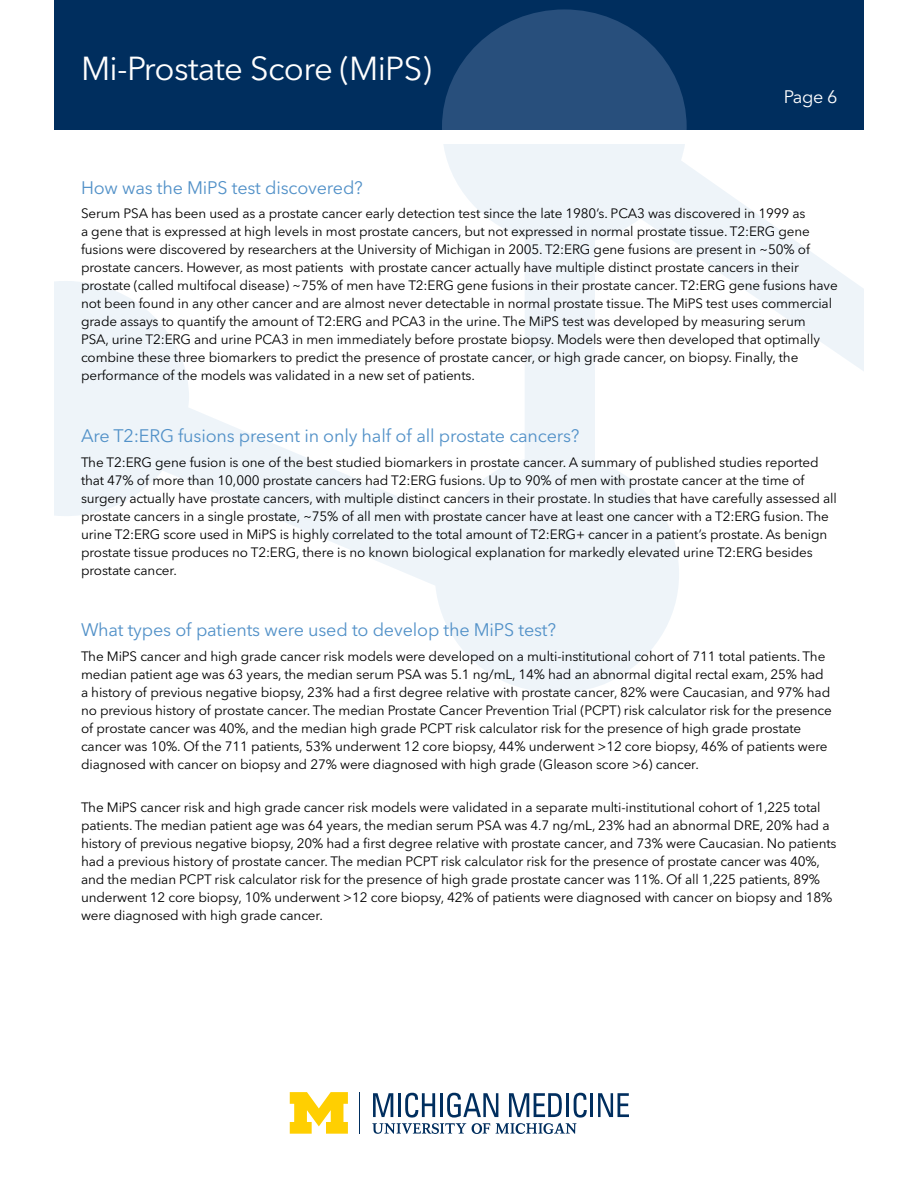
<style>
.page{position:relative;width:918px;height:1188px;background:#fff}
.page>*{position:absolute;margin:0;border:0;box-sizing:border-box;transform-origin:0 0}
.t1{font:33px "Avenir Next LT Pro";letter-spacing:-.02em;color:#fff}
.t2{font:18px "Avenir Next LT Pro";letter-spacing:-.01em;color:#5291c8}
.t3{font:18px "Avenir Next LT Pro";color:#fff}
.t4{font:13.5px/18px "Avenir Next LT Pro";letter-spacing:-.01em;color:#000}
</style>
<div class="page">
<div style="left:54px;top:0;width:810px;height:129px;background:#002e5e"></div>
<svg style="left:442px;top:9px;width:245px;height:120px;fill:#284f7c"></svg>
<svg style="left:54px;top:144px;width:810px;height:549px"></svg>
<hr style="left:360px;top:1092px;width:1px;height:42px;background:#002e5e">
<svg style="left:290px;top:1092px;width:58px;height:42px"></svg>
<hr style="left:590px;top:1093px;width:3px;height:24px;background:#002e5e">
<svg style="left:598px;top:1093px;width:31px;height:24px"></svg>
<svg style="left:372px;top:1093px;width:215px;height:41px"></svg>
<h1 class="t1" style="left:81px;top:49px;width:352px">Mi-Prostate Score (MiPS)</h1>
<h2 class="t3" style="left:784px;top:85px;width:55px">Page 6</h2>
<h2 class="t2" style="left:81px;top:177px;width:283px">How was the MiPS test discovered?</h2>
<p class="t4" style="left:81px;top:205px;width:758px">Serum PSA has been used as a prostate cancer early detection test since the late 1980’s. PCA3 was discovered in 1999 as<br>a gene that is expressed at high levels in most prostate cancers, but not expressed in normal prostate tissue. T2:ERG gene fusions were discovered by researchers at the University of Michigan in 2005. T2:ERG gene fusions are present in ~50% of prostate cancers. However, as most patients with prostate cancer actually have multiple distinct prostate cancers in their prostate (called multifocal disease) ~75% of men have T2:ERG gene fusions in their prostate cancer. T2:ERG gene fusions have not been found in any other cancer and are almost never detectable in normal prostate tissue. The MiPS test uses commercial grade assays to quantify the amount of T2:ERG and PCA3 in the urine. The MiPS test was developed by measuring serum<br>PSA, urine T2:ERG and urine PCA3 in men immediately before prostate biopsy. Models were then developed that optimally combine these three biomarkers to predict the presence of prostate cancer, or high grade cancer, on biopsy. Finally, the performance of the models was validated in a new set of patients.</p>
<h2 class="t2" style="left:81px;top:425px;width:500px">Are T2:ERG fusions present in only half of all prostate cancers?</h2>
<p class="t4" style="left:81px;top:453px;width:757px">The T2:ERG gene fusion is one of the best studied biomarkers in prostate cancer. A summary of published studies reported that 47% of more than 10,000 prostate cancers had T2:ERG fusions. Up to 90% of men with prostate cancer at the time of surgery actually have prostate cancers, with multiple distinct cancers in their prostate. In studies that have carefully assessed all prostate cancers in a single prostate, ~75% of all men with prostate cancer have at least one cancer with a T2:ERG fusion. The urine T2:ERG score used in MiPS is highly correlated to the total amount of T2:ERG+ cancer in a patient’s prostate. As benign prostate tissue produces no T2:ERG, there is no known biological explanation for markedly elevated urine T2:ERG besides prostate cancer.</p>
<h2 class="t2" style="left:81px;top:619px;width:477px">What types of patients were used to develop the MiPS test?</h2>
<p class="t4" style="left:81px;top:647px;width:752px">The MiPS cancer and high grade cancer risk models were developed on a multi-institutional cohort of 711 total patients. The median patient age was 63 years, the median serum PSA was 5.1 ng/mL, 14% had an abnormal digital rectal exam, 25% had a history of previous negative biopsy, 23% had a first degree relative with prostate cancer, 82% were Caucasian, and 97% had no previous history of prostate cancer. The median Prostate Cancer Prevention Trial (PCPT) risk calculator risk for the presence of prostate cancer was 40%, and the median high grade PCPT risk calculator risk for the presence of high grade prostate cancer was 10%. Of the 711 patients, 53% underwent 12 core biopsy, 44% underwent &gt;12 core biopsy, 46% of patients were diagnosed with cancer on biopsy and 27% were diagnosed with high grade (Gleason score &gt;6) cancer.</p>
<p class="t4" style="left:81px;top:798px;width:757px">The MiPS cancer risk and high grade cancer risk models were validated in a separate multi-institutional cohort of 1,225 total patients. The median patient age was 64 years, the median serum PSA was 4.7 ng/mL, 23% had an abnormal DRE, 20% had a history of previous negative biopsy, 20% had a first degree relative with prostate cancer, and 73% were Caucasian. No patients had a previous history of prostate cancer. The median PCPT risk calculator risk for the presence of prostate cancer was 40%, and the median PCPT risk calculator risk for the presence of high grade prostate cancer was 11%. Of all 1,225 patients, 89% underwent 12 core biopsy, 10% underwent &gt;12 core biopsy, 42% of patients were diagnosed with cancer on biopsy and 18% were diagnosed with high grade cancer.</p>
</div>
